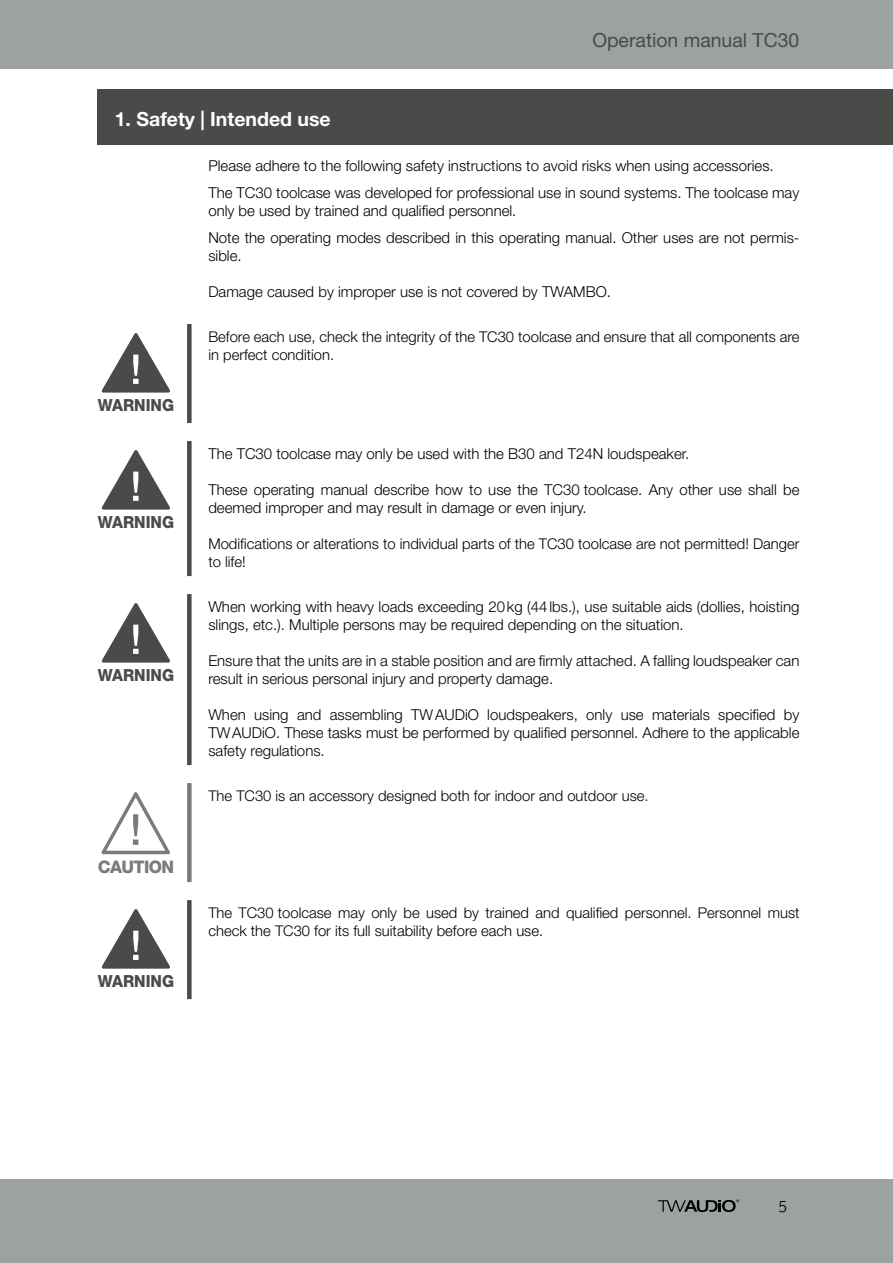
<style>
.page{position:relative;width:893px;height:1263px;background:#fff}
.page>*{position:absolute;margin:0;border:0;box-sizing:border-box;transform-origin:0 0}
.t1{font:700 19.5px "Helvetica Neue LT Std";color:#fff}
.t2{font:19.5px "Helvetica Neue LT Std";color:#4a4a49}
.t3{font:800 17.4px "Helvetica Neue LT Std";letter-spacing:-.035em;color:#7c7b7b}
.t4{font:800 16.65px "Helvetica Neue LT Std";color:#4a4a49;scale:.93 1}
.t5{font:300 16.5px "Lexia";color:#000}
.t6{font:300 15px/18px "Helvetica Neue LT Std";color:#000}
.t7{font:300 14.85px/18px "Helvetica Neue LT Std";color:#000}
</style>
<div class="page">
<div style="left:0;top:0;width:893px;height:69px;background:#9ca1a2"></div>
<div style="left:0;top:1179px;width:893px;height:84px;background:#9ca1a2"></div>
<svg style="left:658px;top:1199px;width:81px;height:13px"></svg>
<div style="left:98px;top:89px;width:795px;height:55px;background:#4a4a49"></div>
<div style="left:187px;top:594px;width:5px;height:171px;background:#4a4a49"></div>
<svg style="left:102px;top:603px;width:68px;height:60px"></svg>
<div style="left:187px;top:324px;width:5px;height:99px;background:#4a4a49"></div>
<svg style="left:102px;top:333px;width:68px;height:60px"></svg>
<div style="left:187px;top:441px;width:5px;height:135px;background:#4a4a49"></div>
<svg style="left:102px;top:450px;width:68px;height:60px"></svg>
<svg style="left:101px;top:792px;width:69px;height:62px"></svg>
<div style="left:187px;top:783px;width:5px;height:99px;background:#7c7b7b"></div>
<div style="left:187px;top:900px;width:5px;height:99px;background:#4a4a49"></div>
<svg style="left:102px;top:909px;width:68px;height:60px"></svg>
<h1 class="t1" style="left:115px;top:107px;width:218px">1. Safety | Intended use</h1>
<h1 class="t2" style="left:592px;top:29px;width:209px">Operation manual TC30</h1>
<p class="t6" style="left:208px;top:156px;width:567px">Please adhere to the following safety instructions to avoid risks when using accessories.</p>
<p class="t6" style="left:208px;top:183px;width:592px">The TC30 toolcase was developed for professional use in sound systems. The toolcase may only be used by trained and qualified personnel.</p>
<p class="t6" style="left:208px;top:228px;width:593px">Note the operating modes described in this operating manual. Other uses are not permis&shy;sible.</p>
<p class="t6" style="left:208px;top:282px;width:404px">Damage caused by improper use is not covered by TWAMBO.</p>
<p class="t4" style="left:98px;top:395px;width:84px">WARNING</p>
<p class="t4" style="left:98px;top:512px;width:84px">WARNING</p>
<p class="t4" style="left:98px;top:665px;width:84px">WARNING</p>
<p class="t3" style="left:98px;top:856px;width:78px">CAUTION</p>
<p class="t4" style="left:98px;top:971px;width:84px">WARNING</p>
<p class="t7" style="left:208px;top:327px;width:593px">Before each use, check the integrity of the TC30 toolcase and ensure that all components are in perfect condition.</p>
<p class="t6" style="left:208px;top:444px;width:483px">The TC30 toolcase may only be used with the B30 and T24N loudspeaker.</p>
<p class="t6" style="left:208px;top:480px;width:593px">These operating manual describe how to use the TC30 toolcase. Any other use shall be deemed improper and may result in damage or even injury.</p>
<p class="t7" style="left:208px;top:534px;width:593px">Modifications or alterations to individual parts of the TC30 toolcase are not permitted! Danger to life!</p>
<p class="t6" style="left:208px;top:597px;width:593px">When working with heavy loads exceeding 20kg (44lbs.), use suitable aids (dollies, hoisting slings, etc.). Multiple persons may be required depending on the situation.</p>
<p class="t6" style="left:208px;top:651px;width:593px">Ensure that the units are in a stable position and are firmly attached. A falling loudspeaker can result in serious personal injury and property damage.</p>
<p class="t6" style="left:208px;top:705px;width:593px;text-align:justify">When using and assembling TWAUDiO loudspeakers, only use materials specified by TWAUDiO. These tasks must be performed by qualified personnel. Adhere to the applicable safety regulations.</p>
<p class="t7" style="left:208px;top:786px;width:442px">The TC30 is an accessory designed both for indoor and outdoor use.</p>
<p class="t7" style="left:208px;top:903px;width:593px">The TC30 toolcase may only be used by trained and qualified personnel. Personnel must check the TC30 for its full suitability before each use.</p>
<p class="t5" style="left:778px;top:1195px;width:10px">5</p>
</div>
